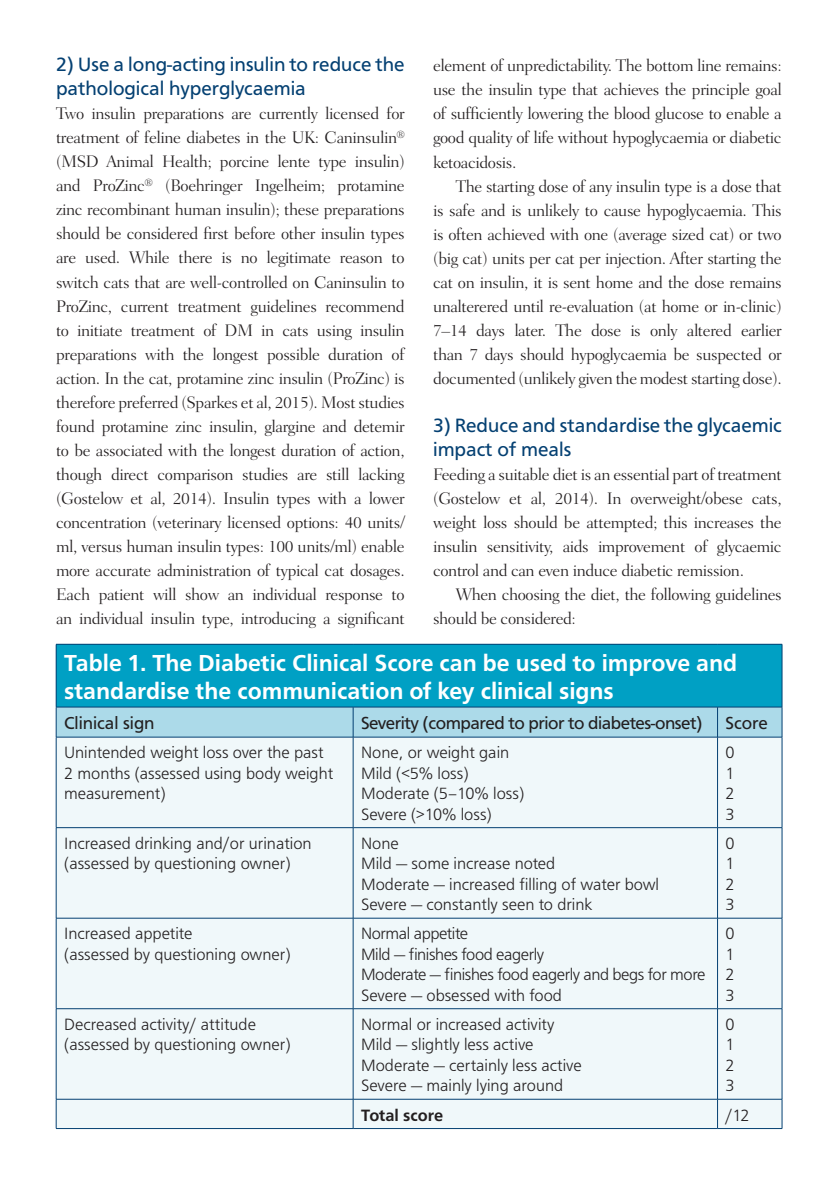
<style>
.page{position:relative;width:839px;height:1191px;background:#fff}
.page>*{position:absolute;margin:0;border:0;box-sizing:border-box;transform-origin:0 0}
.t1{font:500 24px/28px "Frutus T";color:#fff}
.t2{font:20px/24px "Frutus T";color:#044072}
.t3{font:18px "Frutus T";letter-spacing:-.025em;color:#231f20}
.t4{font:18px "Frutus T";color:#231f20}
.t5{font:300 17px/24px "Fairfield LT Std";letter-spacing:-.025em;color:#231f20;text-align:justify}
.t6{font:300 17px/20.4px "Frutus T";color:#231f20}
.t7{font:300 17px/20.4px "Frutus T";letter-spacing:-.025em;color:#231f20}
.t8{font:500 17px "Frutus T";color:#231f20}
</style>
<div class="page">
<div style="left:56px;top:644px;width:726px;height:63px;background:#00a0c4"></div>
<div style="left:57px;top:707px;width:725px;height:29px;background:#acdae9"></div>
<div style="left:57px;top:737px;width:725px;height:391px;background:#f0f8fa"></div>
<hr style="left:56px;top:644px;width:1px;height:63px;background:#044072">
<hr style="left:56px;top:644px;width:297px;height:1px;background:#044072">
<hr style="left:353px;top:644px;width:364px;height:1px;background:#044072">
<hr style="left:717px;top:644px;width:65px;height:1px;background:#044072">
<hr style="left:56px;top:706px;width:297px;height:1px;background:#044072">
<hr style="left:56px;top:707px;width:1px;height:30px;background:#044072">
<hr style="left:353px;top:706px;width:364px;height:1px;background:#044072">
<hr style="left:353px;top:707px;width:1px;height:30px;background:#044072">
<hr style="left:717px;top:706px;width:65px;height:1px;background:#044072">
<hr style="left:717px;top:707px;width:1px;height:30px;background:#044072">
<hr style="left:782px;top:707px;width:1px;height:30px;background:#044072">
<hr style="left:56px;top:736px;width:297px;height:1px;background:#044072">
<hr style="left:56px;top:737px;width:1px;height:90px;background:#044072">
<hr style="left:353px;top:736px;width:364px;height:1px;background:#044072">
<hr style="left:353px;top:737px;width:1px;height:90px;background:#044072">
<hr style="left:717px;top:736px;width:65px;height:1px;background:#044072">
<hr style="left:717px;top:737px;width:1px;height:90px;background:#044072">
<hr style="left:782px;top:737px;width:1px;height:90px;background:#044072">
<hr style="left:56px;top:827px;width:297px;height:1px;background:#044072">
<hr style="left:56px;top:827px;width:1px;height:91px;background:#044072">
<hr style="left:353px;top:827px;width:364px;height:1px;background:#044072">
<hr style="left:353px;top:827px;width:1px;height:91px;background:#044072">
<hr style="left:717px;top:827px;width:65px;height:1px;background:#044072">
<hr style="left:717px;top:827px;width:1px;height:91px;background:#044072">
<hr style="left:782px;top:827px;width:1px;height:91px;background:#044072">
<hr style="left:56px;top:917px;width:297px;height:1px;background:#044072">
<hr style="left:56px;top:918px;width:1px;height:90px;background:#044072">
<hr style="left:353px;top:917px;width:364px;height:1px;background:#044072">
<hr style="left:353px;top:918px;width:1px;height:90px;background:#044072">
<hr style="left:717px;top:917px;width:65px;height:1px;background:#044072">
<hr style="left:717px;top:918px;width:1px;height:90px;background:#044072">
<hr style="left:782px;top:918px;width:1px;height:90px;background:#044072">
<hr style="left:56px;top:1008px;width:297px;height:1px;background:#044072">
<hr style="left:56px;top:1008px;width:1px;height:90px;background:#044072">
<svg style="left:56px;top:1099px;width:1px;height:29px"></svg>
<hr style="left:353px;top:1008px;width:364px;height:1px;background:#044072">
<hr style="left:353px;top:1008px;width:1px;height:90px;background:#044072">
<svg style="left:353px;top:1099px;width:1px;height:29px"></svg>
<hr style="left:717px;top:1008px;width:65px;height:1px;background:#044072">
<hr style="left:717px;top:1008px;width:1px;height:90px;background:#044072">
<svg style="left:717px;top:1099px;width:1px;height:29px"></svg>
<hr style="left:782px;top:1008px;width:1px;height:90px;background:#044072">
<svg style="left:782px;top:1099px;width:1px;height:29px"></svg>
<hr style="left:56px;top:1098px;width:297px;height:1px;background:#044072">
<hr style="left:56px;top:1128px;width:297px;height:1px;background:#044072">
<hr style="left:353px;top:1098px;width:364px;height:1px;background:#044072">
<hr style="left:353px;top:1128px;width:364px;height:1px;background:#044072">
<hr style="left:717px;top:1098px;width:65px;height:1px;background:#044072">
<hr style="left:717px;top:1128px;width:65px;height:1px;background:#044072">
<hr style="left:782px;top:644px;width:1px;height:63px;background:#044072">
<p class="t2" style="left:56px;top:52px;width:350px">2) Use a long-acting insulin to reduce the pathological hyperglycaemia</p>
<p class="t5" style="left:56px;top:102px;width:350px">Two insulin preparations are currently licensed for treatment of feline diabetes in the UK: Caninsulin<sup>® </sup>(MSD Animal Health; porcine lente type insulin) and ProZinc<sup>®</sup> (Boehringer Ingelheim; protamine zinc recombinant human insulin); these preparations should be considered first before other insulin types are used. While there is no legitimate reason to switch cats that are well-controlled on Caninsulin to ProZinc, current treatment guidelines recommend to initiate treatment of DM in cats using insulin preparations with the longest possible duration of action. In the cat, protamine zinc insulin (ProZinc) is therefore preferred (Sparkes et al, 2015). Most studies found protamine zinc insulin, glargine and detemir to be associated with the longest duration of action, though direct comparison studies are still lacking (Gostelow et al, 2014). Insulin types with a lower concentration (veterinary licensed options: 40 units/ ml, versus human insulin types: 100 units/ml) enable more accurate administration of typical cat dosages.<br>Each patient will show an individual response to an individual insulin type, introducing a significant</p>
<p class="t5" style="left:433px;top:54px;width:350px">element of unpredictability. The bottom line remains: use the insulin type that achieves the principle goal of sufficiently lowering the blood glucose to enable a good quality of life without hypoglycaemia or diabetic ketoacidosis.</p>
<p class="t5" style="left:433px;top:174px;width:350px;text-indent:23px">The starting dose of any insulin type is a dose that is safe and is unlikely to cause hypoglycaemia. This is often achieved with one (average sized cat) or two (big cat) units per cat per injection. After starting the cat on insulin, it is sent home and the dose remains unalterered until re-evaluation (at home or in-clinic)<br>7–14 days later. The dose is only altered earlier than 7 days should hypoglycaemia be suspected or documented (unlikely given the modest starting dose).</p>
<p class="t2" style="left:433px;top:412px;width:350px">3) Reduce and standardise the glycaemic impact of meals</p>
<p class="t5" style="left:433px;top:462px;width:350px">Feeding a suitable diet is an essential part of treatment (Gostelow et al, 2014). In overweight/obese cats, weight loss should be attempted; this increases the insulin sensitivity, aids improvement of glycaemic control and can even induce diabetic remission.</p>
<p class="t5" style="left:433px;top:582px;width:350px;text-indent:23px">When choosing the diet, the following guidelines should be considered:</p>
<h1 class="t1" style="left:64px;top:648px;width:675px">Table 1. The Diabetic Clinical Score can be used to improve and standardise the communication of key clinical signs</h1>
<p class="t4" style="left:64px;top:712px;width:92px">Clinical sign</p>
<p class="t3" style="left:361px;top:712px;width:343px">Severity (compared to prior to diabetes-onset)</p>
<p class="t3" style="left:725px;top:712px;width:44px">Score</p>
<p class="t6" style="left:64px;top:742px;width:271px">Unintended weight loss over the past<br>2 months (assessed using body weight measurement)</p>
<p class="t6" style="left:361px;top:742px;width:165px">None, or weight gain<br>Mild (&lt;5% loss)<br>Moderate (5–10% loss)<br>Severe (&gt;10% loss)</p>
<p class="t6" style="left:725px;top:742px;width:11px;text-align:justify">0<br>1<br>2<br>3</p>
<p class="t6" style="left:64px;top:832px;width:249px">Increased drinking and/or urination (assessed by questioning owner)</p>
<p class="t6" style="left:361px;top:832px;width:299px">None<br>Mild — some increase noted<br>Moderate — increased filling of water bowl<br>Severe — constantly seen to drink</p>
<p class="t6" style="left:725px;top:832px;width:11px;text-align:justify">0<br>1<br>2<br>3</p>
<p class="t6" style="left:64px;top:923px;width:228px">Increased appetite<br>(assessed by questioning owner)</p>
<p class="t7" style="left:361px;top:923px;width:346px">Normal appetite<br>Mild — finishes food eagerly<br>Moderate — finishes food eagerly and begs for more<br>Severe — obsessed with food</p>
<p class="t6" style="left:725px;top:923px;width:11px;text-align:justify">0<br>1<br>2<br>3</p>
<p class="t6" style="left:64px;top:1013px;width:228px">Decreased activity/ attitude (assessed by questioning owner)</p>
<p class="t6" style="left:361px;top:1013px;width:222px">Normal or increased activity<br>Mild — slightly less active<br>Moderate — certainly less active<br>Severe — mainly lying around</p>
<p class="t6" style="left:725px;top:1013px;width:11px;text-align:justify">0<br>1<br>2<br>3</p>
<p class="t8" style="left:361px;top:1104px;width:84px">Total score</p>
<p class="t6" style="left:725px;top:1104px;width:26px">/12</p>
</div>
